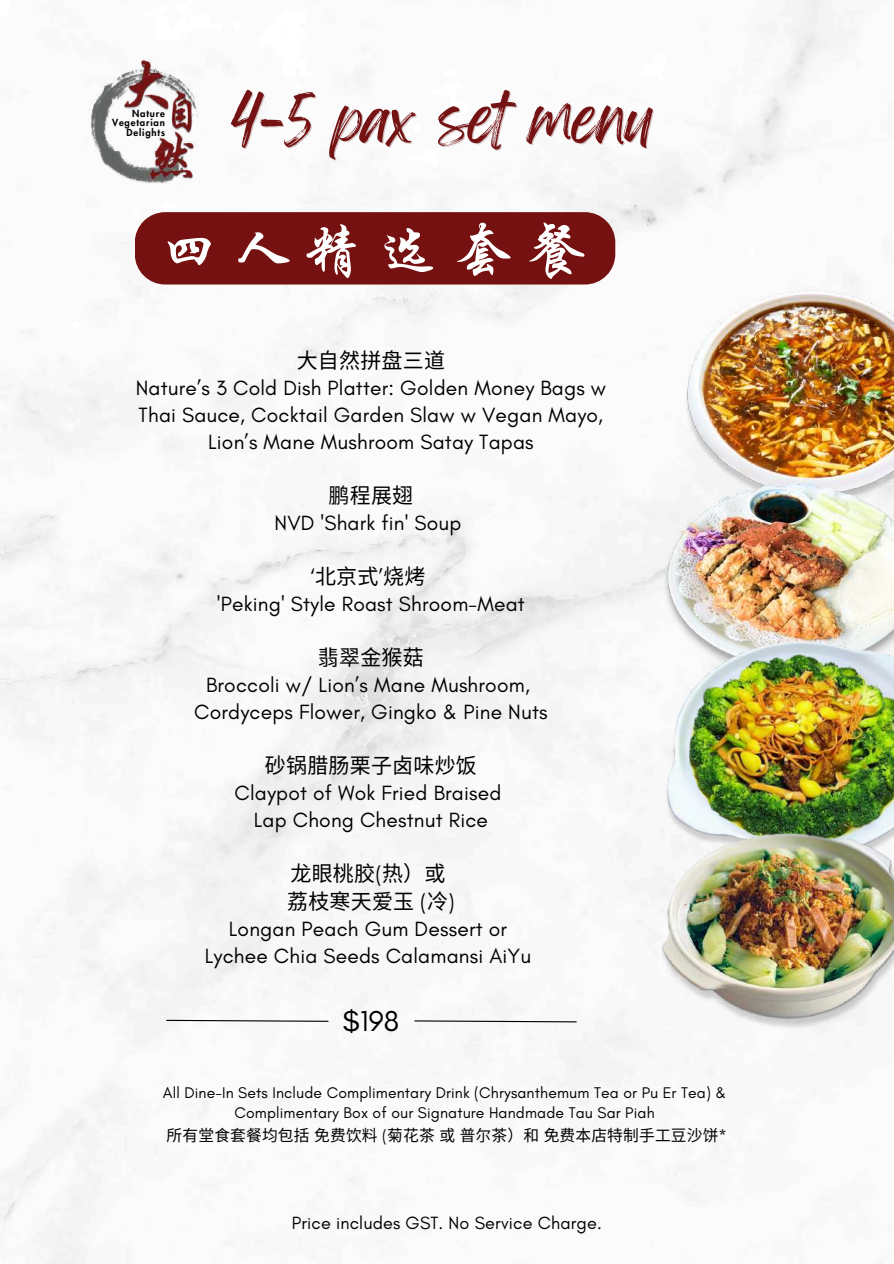
<style>
.page{position:relative;width:894px;height:1264px;background:#fff}
.page>*{position:absolute;margin:0;border:0;box-sizing:border-box;transform-origin:0 0}
.t1{font:59.7px "ST Xingkai";letter-spacing:.23em;color:#fff}
.t2{font:57.6px "Feeling Passionate";color:#751213}
.t3{font:29.25px "Glacial Indifference";color:#000}
.t4{font:21px/27px "Glacial Indifference";letter-spacing:.01em;color:#000;text-align:center}
.t5{font:21px/27px "Noto Sans CJ Ksc";letter-spacing:.01em;color:#000}
.t6{font:18px "Glacial Indifference";letter-spacing:.01em;color:#000}
.t7{font:15.75px/20px "Glacial Indifference";letter-spacing:.01em;color:#000;text-align:center}
.t8{font:15.75px "Noto Sans CJ Ksc";letter-spacing:.01em;color:#000}
.t9{font:800 9.6px/18.6px "Futura LT Pro";letter-spacing:.085em;color:#000;text-align:center}
.s1{font-family:"Glacial Indifference"}
</style>
<div class="page">
<img style="left:0;top:0;width:886px;height:1263px">
<div style="left:135px;top:212px;width:480px;height:72px;background:#751111;border-radius:30px"></div>
<img style="left:670px;top:285px;width:223px;height:193px">
<img style="left:646px;top:478px;width:247px;height:218px">
<img style="left:660px;top:587px;width:233px;height:212px">
<img style="left:684px;top:648px;width:209px;height:151px">
<img style="left:615px;top:799px;width:278px;height:269px">
<svg style="left:165px;top:1019px;width:164px;height:3px"></svg>
<svg style="left:413px;top:1019px;width:164px;height:3px"></svg>
<img style="left:83px;top:60px;width:126px;height:125px">
<p class="t9" style="left:126px;top:105px;width:40px">Nature<br>Delights</p>
<p class="t9" style="left:112px;top:113px;width:54px">Vegetarian</p>
<h2 class="t2" style="left:231px;top:72px;width:423px">4-5 PAX SET MENU</h2>
<h1 class="t1" style="left:158px;top:220px;width:428px">四人精选套餐</h1>
<p class="t5" style="left:297px;top:346px;width:150px">大自然拼盘三道</p>
<p class="t4" style="left:136px;top:374px;width:472px">Nature’s 3 Cold Dish Platter: Golden Money Bags w<br>Thai Sauce, Cocktail Garden Slaw w Vegan Mayo,<br>Lion’s Mane Mushroom Satay Tapas</p>
<p class="t5" style="left:328px;top:481px;width:86px">鹏程展翅</p>
<p class="t4" style="left:274px;top:509px;width:188px">NVD 'Shark fin' Soup</p>
<p class="t5" style="left:310px;top:562px;width:116px"><span class="s1">‘</span>北京式<span class="s1">’</span>烧烤</p>
<p class="t4" style="left:217px;top:590px;width:309px">'Peking' Style Roast Shroom-Meat</p>
<p class="t5" style="left:318px;top:643px;width:107px">翡翠金猴菇</p>
<p class="t4" style="left:194px;top:671px;width:355px">Broccoli w/ Lion’s Mane Mushroom,<br>Cordyceps Flower, Gingko &amp; Pine Nuts</p>
<p class="t5" style="left:265px;top:751px;width:213px">砂锅腊肠栗子卤味炒饭</p>
<p class="t4" style="left:234px;top:779px;width:268px">Claypot of Wok Fried Braised<br>Lap Chong Chestnut Rice</p>
<p class="t5" style="left:287px;top:859px;width:169px">龙眼桃胶<span class="s1">(</span>热）或荔枝寒天爱玉 <span class="s1">(</span>冷<span class="s1">)</span></p>
<p class="t4" style="left:205px;top:914px;width:328px">Longan Peach Gum Dessert or<br>Lychee Chia Seeds Calamansi AiYu</p>
<h3 class="t3" style="left:342px;top:1003px;width:58px">$198</h3>
<p class="t7" style="left:163px;top:1082px;width:564px">All Dine-In Sets Include Complimentary Drink (Chrysanthemum Tea or Pu Er Tea) &amp;<br>Complimentary Box of our Signature Handmade Tau Sar Piah</p>
<p class="t8" style="left:167px;top:1122px;width:561px">所有堂食套餐均包括免费饮料 <span class="s1">(</span>菊花茶或普尔茶）和免费本店特制手工豆沙饼<span class="s1">*</span></p>
<p class="t6" style="left:291px;top:1211px;width:312px">Price includes GST. No Service Charge.</p>
</div>
